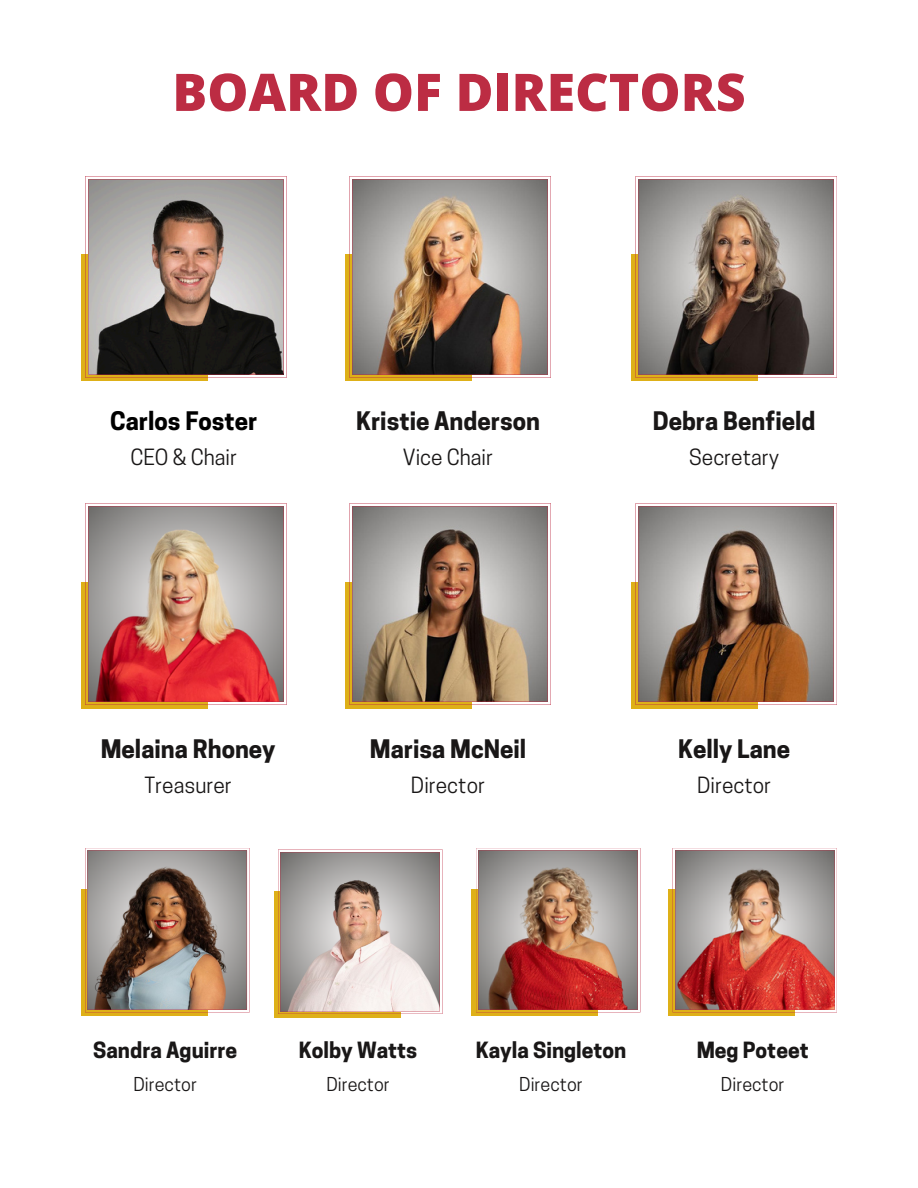
<style>
.page{position:relative;width:918px;height:1188px;background:#fff}
.page>*{position:absolute;margin:0;border:0;box-sizing:border-box;transform-origin:0 0}
.t1{font:800 51.9px "Open Sans";color:#bc2c43}
.t2{font:700 24px "Cooper Hewitt";color:#191717}
.t3{font:700 24px "Cooper Hewitt";color:#000}
.t4{font:21px "Cooper Hewitt";color:#191717}
.t5{font:700 21px "Cooper Hewitt";color:#191717}
.t6{font:18px "Cooper Hewitt";color:#191717}
</style>
<div class="page">
<div style="left:81px;top:255px;width:126px;height:126px;background:#deb018"></div>
<svg style="left:85px;top:176px;width:202px;height:202px;background:#8b7f78"></svg>
<div style="left:345px;top:255px;width:127px;height:126px;background:#deb018"></div>
<img style="left:349px;top:176px;width:202px;height:202px">
<div style="left:631px;top:255px;width:127px;height:126px;background:#deb018"></div>
<svg style="left:635px;top:176px;width:202px;height:202px;background:#877a71"></svg>
<div style="left:81px;top:582px;width:126px;height:126px;background:#deb018"></div>
<img style="left:85px;top:503px;width:202px;height:202px">
<div style="left:345px;top:582px;width:127px;height:126px;background:#deb018"></div>
<svg style="left:349px;top:503px;width:202px;height:202px;background:#9a8a7a"></svg>
<div style="left:631px;top:582px;width:127px;height:126px;background:#deb018"></div>
<svg style="left:635px;top:503px;width:202px;height:202px;background:#937d6c"></svg>
<div style="left:81px;top:889px;width:126px;height:127px;background:linear-gradient(to right,#deb018,#deb018)"></div>
<img style="left:85px;top:848px;width:165px;height:164px">
<div style="left:274px;top:891px;width:126px;height:126px;background:#deb018"></div>
<svg style="left:278px;top:849px;width:165px;height:165px;background:#c0b4ae"></svg>
<div style="left:472px;top:889px;width:126px;height:127px;background:linear-gradient(to right,#deb018,#deb018)"></div>
<img style="left:476px;top:848px;width:164px;height:164px">
<svg style="left:668px;top:889px;width:127px;height:127px"></svg>
<img style="left:673px;top:848px;width:164px;height:164px">
<p class="t1" style="left:172px;top:55px;width:575px">BOARD OF DIRECTORS</p>
<p class="t3" style="left:110px;top:412px;width:149px">Carlos Foster</p>
<p class="t4" style="left:130px;top:450px;width:108px">CEO &amp; Chair</p>
<h2 class="t2" style="left:356px;top:412px;width:185px">Kristie Anderson</h2>
<h2 class="t4" style="left:403px;top:450px;width:92px">Vice Chair</h2>
<h3 class="t2" style="left:653px;top:412px;width:164px">Debra Benfield</h3>
<h3 class="t4" style="left:689px;top:450px;width:91px">Secretary</h3>
<h2 class="t2" style="left:101px;top:740px;width:176px">Melaina Rhoney</h2>
<p class="t4" style="left:144px;top:777px;width:89px">Treasurer</p>
<p class="t2" style="left:370px;top:740px;width:158px">Marisa McNeil</p>
<h3 class="t4" style="left:411px;top:777px;width:76px">Director</h3>
<h3 class="t2" style="left:678px;top:740px;width:114px">Kelly Lane</h3>
<h2 class="t4" style="left:697px;top:777px;width:76px">Director</h2>
<p class="t5" style="left:93px;top:1043px;width:146px">Sandra Aguirre</p>
<p class="t6" style="left:133px;top:1077px;width:65px">Director</p>
<p class="t5" style="left:299px;top:1043px;width:120px">Kolby Watts</p>
<h3 class="t6" style="left:326px;top:1077px;width:65px">Director</h3>
<p class="t5" style="left:476px;top:1043px;width:152px">Kayla Singleton</p>
<h3 class="t6" style="left:519px;top:1077px;width:65px">Director</h3>
<p class="t5" style="left:697px;top:1043px;width:114px">Meg Poteet</p>
<h3 class="t6" style="left:721px;top:1077px;width:65px">Director</h3>
</div>
